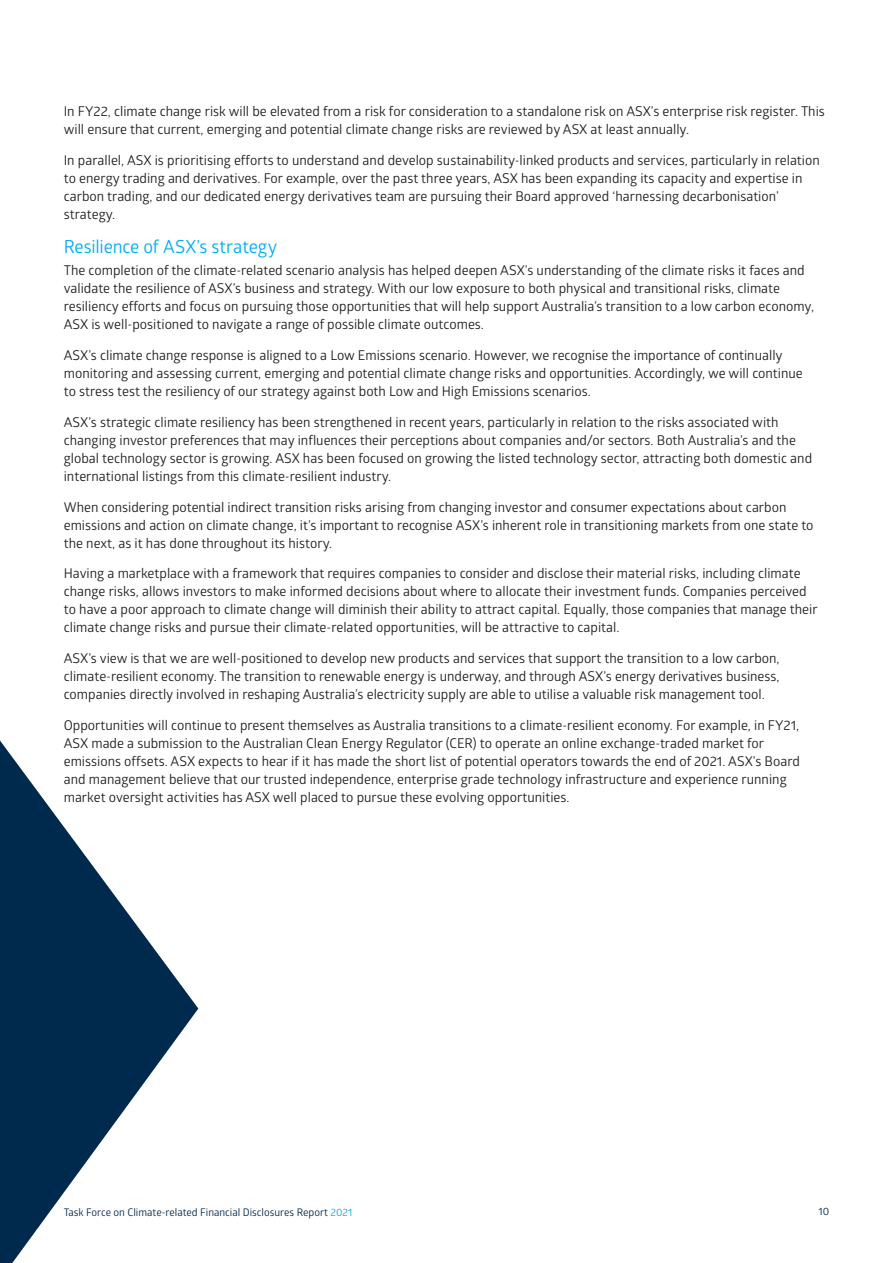
<style>
.page{position:relative;width:893px;height:1263px;background:#fff}
.page>*{position:absolute;margin:0;border:0;box-sizing:border-box;transform-origin:0 0}
.Heading_1{font:18px "Glober";letter-spacing:-.01em;color:#00aeef}
.Body{font:13.5px/18px "Glober";color:#231f20}
.t1{font:10.5px "Glober";color:#00294e}
.s1{color:#00aeef}
</style>
<div class="page">
<svg style="left:0;top:740px;width:198px;height:523px;fill:#00294e"></svg>
<p class="Body" style="left:64px;top:102px;width:763px">In FY22, climate change risk will be elevated from a risk for consideration to a standalone risk on ASX’s enterprise risk register. This will ensure that current, emerging and potential climate change risks are reviewed by ASX at least annually.</p>
<p class="Body" style="left:64px;top:151px;width:758px">In parallel, ASX is prioritising efforts to understand and develop sustainability-linked products and services, particularly in relation to energy trading and derivatives. For example, over the past three years, ASX has been expanding its capacity and expertise in carbon trading, and our dedicated energy derivatives team are pursuing their Board approved ‘harnessing decarbonisation’ strategy.</p>
<p class="Heading_1" style="left:64px;top:234px;width:215px">Resilience of ASX’s strategy</p>
<p class="Body" style="left:64px;top:261px;width:752px">The completion of the climate-related scenario analysis has helped deepen ASX’s understanding of the climate risks it faces and validate the resilience of ASX’s business and strategy. With our low exposure to both physical and transitional risks, climate resiliency efforts and focus on pursuing those opportunities that will help support Australia’s transition to a low carbon economy, ASX is well-positioned to navigate a range of possible climate outcomes.</p>
<p class="Body" style="left:64px;top:346px;width:740px">ASX’s climate change response is aligned to a Low Emissions scenario. However, we recognise the importance of continually monitoring and assessing current, emerging and potential climate change risks and opportunities. Accordingly, we will continue to stress test the resiliency of our strategy against both Low and High Emissions scenarios.</p>
<p class="Body" style="left:64px;top:412px;width:750px">ASX’s strategic climate resiliency has been strengthened in recent years, particularly in relation to the risks associated with changing investor preferences that may influences their perceptions about companies and/or sectors. Both Australia’s and the global technology sector is growing. ASX has been focused on growing the listed technology sector, attracting both domestic and international listings from this climate-resilient industry.</p>
<p class="Body" style="left:64px;top:497px;width:751px">When considering potential indirect transition risks arising from changing investor and consumer expectations about carbon emissions and action on climate change, it’s important to recognise ASX’s inherent role in transitioning markets from one state to the next, as it has done throughout its history.</p>
<p class="Body" style="left:64px;top:564px;width:755px">Having a marketplace with a framework that requires companies to consider and disclose their material risks, including climate change risks, allows investors to make informed decisions about where to allocate their investment funds. Companies perceived to have a poor approach to climate change will diminish their ability to attract capital. Equally, those companies that manage their climate change risks and pursue their climate-related opportunities, will be attractive to capital.</p>
<p class="Body" style="left:64px;top:649px;width:717px;text-align:justify">ASX’s view is that we are well-positioned to develop new products and services that support the transition to a low carbon, climate-resilient economy. The transition to renewable energy is underway, and through ASX’s energy derivatives business, companies directly involved in reshaping Australia’s electricity supply are able to utilise a valuable risk management tool.</p>
<p class="Body" style="left:64px;top:715px;width:738px">Opportunities will continue to present themselves as Australia transitions to a climate-resilient economy. For example, in FY21, ASX made a submission to the Australian Clean Energy Regulator (CER) to operate an online exchange-traded market for emissions offsets. ASX expects to hear if it has made the short list of potential operators towards the end of 2021. ASX’s Board and management believe that our trusted independence, enterprise grade technology infrastructure and experience running market oversight activities has ASX well placed to pursue these evolving opportunities.</p>
<p class="t1" style="left:64px;top:1204px;width:290px">Task Force on Climate-related Financial Disclosures Report <span class="s1">2021</span></p>
<p class="t1" style="left:818px;top:1204px;width:12px">10</p>
</div>
